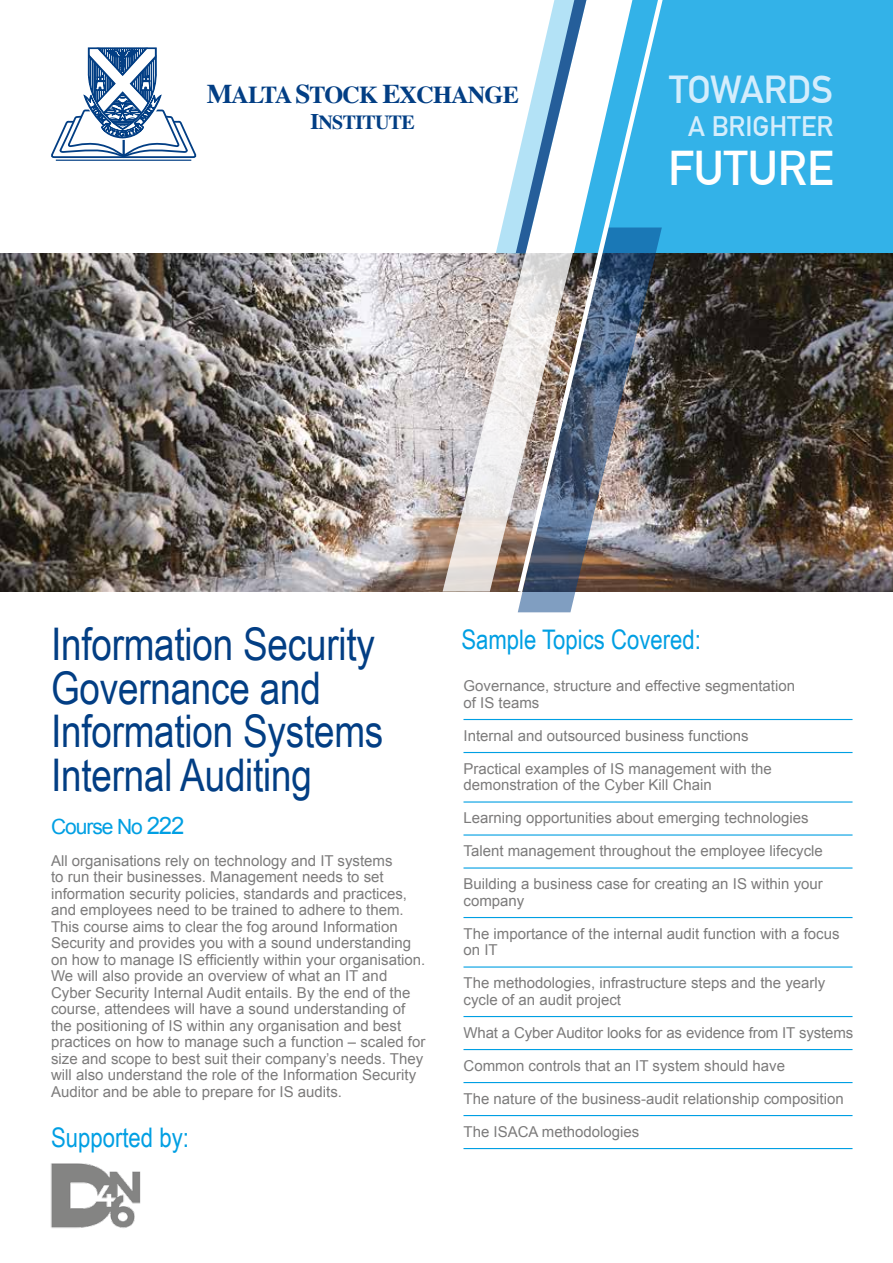
<style>
.page{position:relative;width:893px;height:1263px;background:#fff}
.page>*{position:absolute;margin:0;border:0;box-sizing:border-box;transform-origin:0 0}
.t1{font:700 47.7px "DIN Alternate";color:#fff}
.t2{font:45px/43.5px "Arial Narrow";letter-spacing:-.005em;color:#023e84}
.t3{font:700 38.25px "DIN Alternate";letter-spacing:-.01em;color:#d4edfc}
.t4{font:700 27.6px "DIN Alternate";color:#d4edfc}
.t5{font:27px "Arial Narrow";color:#009fe3}
.t6{font:700 24.3px "Times";letter-spacing:-.035em;color:#023e84}
.t7{font:21px "Arial";letter-spacing:-.05em;color:#009fe3}
.t8{font:700 20.1px "Times";letter-spacing:-.035em;color:#023e84}
.t9{font:15px/16.5px "Arial";color:#7c7b7b}
.s1{font-size:27.15px}
.s2{font-size:22.35px}
.s3{font-size:24px}
</style>
<div class="page">
<hr style="left:56px;top:160px;width:135px;height:1px;background:#023e84">
<img style="left:0;top:253px;width:893px;height:338px">
<svg style="left:436px;top:253px;width:70px;height:339px;background:#cdc4c1"></svg>
<div style="left:671px;top:0;width:222px;height:253px;background:#33b2e8"></div>
<svg style="left:487px;top:175px;width:27px;height:79px"></svg>
<svg style="left:506px;top:227px;width:68px;height:385px"></svg>
<img style="left:514px;top:0;width:157px;height:597px">
<svg style="left:51px;top:48px;width:146px;height:111px"></svg>
<hr style="left:463px;top:719px;width:389px;height:1px;background:#009fe3">
<hr style="left:463px;top:752px;width:389px;height:1px;background:#009fe3">
<hr style="left:463px;top:801px;width:389px;height:1px;background:#009fe3">
<hr style="left:463px;top:834px;width:389px;height:1px;background:#009fe3">
<hr style="left:463px;top:867px;width:389px;height:1px;background:#009fe3">
<hr style="left:463px;top:917px;width:389px;height:1px;background:#009fe3">
<hr style="left:463px;top:966px;width:389px;height:1px;background:#009fe3">
<hr style="left:463px;top:1016px;width:389px;height:1px;background:#009fe3">
<hr style="left:463px;top:1049px;width:389px;height:1px;background:#009fe3">
<hr style="left:463px;top:1082px;width:389px;height:1px;background:#009fe3">
<hr style="left:463px;top:1115px;width:389px;height:1px;background:#009fe3">
<hr style="left:463px;top:1148px;width:389px;height:1px;background:#009fe3">
<img style="left:50px;top:1163px;width:91px;height:65px">
<h3 class="t6" style="left:207px;top:71px;width:314px"><span class="s1">M</span>ALTA <span class="s1">S</span>TOCK <span class="s1">E</span>XCHANGE</h3>
<h3 class="t3" style="left:669px;top:60px;width:165px">TOWARDS</h3>
<h3 class="t4" style="left:688px;top:105px;width:146px">A BRIGHTER</h3>
<h1 class="t1" style="left:668px;top:132px;width:167px">FUTURE</h1>
<h3 class="t8" style="left:311px;top:103px;width:106px"><span class="s2">I</span>NSTITUTE</h3>
<h2 class="t2" style="left:51px;top:622px;width:334px">Information Security<br>Governance and<br>Information Systems<br>Internal Auditing</h2>
<h3 class="t7" style="left:51px;top:813px;width:135px">Course No <span class="s3">222</span></h3>
<p class="t9" style="left:51px;top:852px;width:376px">All organisations rely on technology and IT systems<br>to run their businesses. Management needs to set information security policies, standards and practices, and employees need to be trained to adhere to them.<br>This course aims to clear the fog around Information Security and provides you with a sound understanding on how to manage IS efficiently within your organisation.<br>We will also provide an overview of what an IT and Cyber Security Internal Audit entails. By the end of the course, attendees will have a sound understanding of the positioning of IS within any organisation and best practices on how to manage such a function – scaled for size and scope to best suit their company’s needs. They will also understand the role of the Information Security Auditor and be able to prepare for IS audits.</p>
<h3 class="t5" style="left:51px;top:1122px;width:139px">Supported by:</h3>
<h3 class="t5" style="left:461px;top:624px;width:241px">Sample Topics Covered:</h3>
<p class="t9" style="left:463px;top:678px;width:333px">Governance, structure and effective segmentation of IS teams</p>
<p class="t9" style="left:463px;top:727px;width:287px">Internal and outsourced business functions</p>
<p class="t9" style="left:463px;top:760px;width:310px">Practical examples of IS management with the demonstration of the Cyber Kill Chain</p>
<p class="t9" style="left:463px;top:810px;width:347px">Learning opportunities about emerging technologies</p>
<p class="t9" style="left:463px;top:843px;width:361px">Talent management throughout the employee lifecycle</p>
<p class="t9" style="left:463px;top:876px;width:361px">Building a business case for creating an IS within your company</p>
<p class="t9" style="left:463px;top:925px;width:378px">The importance of the internal audit function with a focus on IT</p>
<p class="t9" style="left:463px;top:975px;width:363px">The methodologies, infrastructure steps and the yearly cycle of an audit project</p>
<p class="t9" style="left:463px;top:1024px;width:391px">What a Cyber Auditor looks for as evidence from IT systems</p>
<p class="t9" style="left:463px;top:1049px;width:382px;line-height:33px">Common controls that an IT system should have<br>The nature of the business-audit relationship composition</p>
<p class="t9" style="left:463px;top:1123px;width:177px">The ISACA methodologies</p>
</div>
